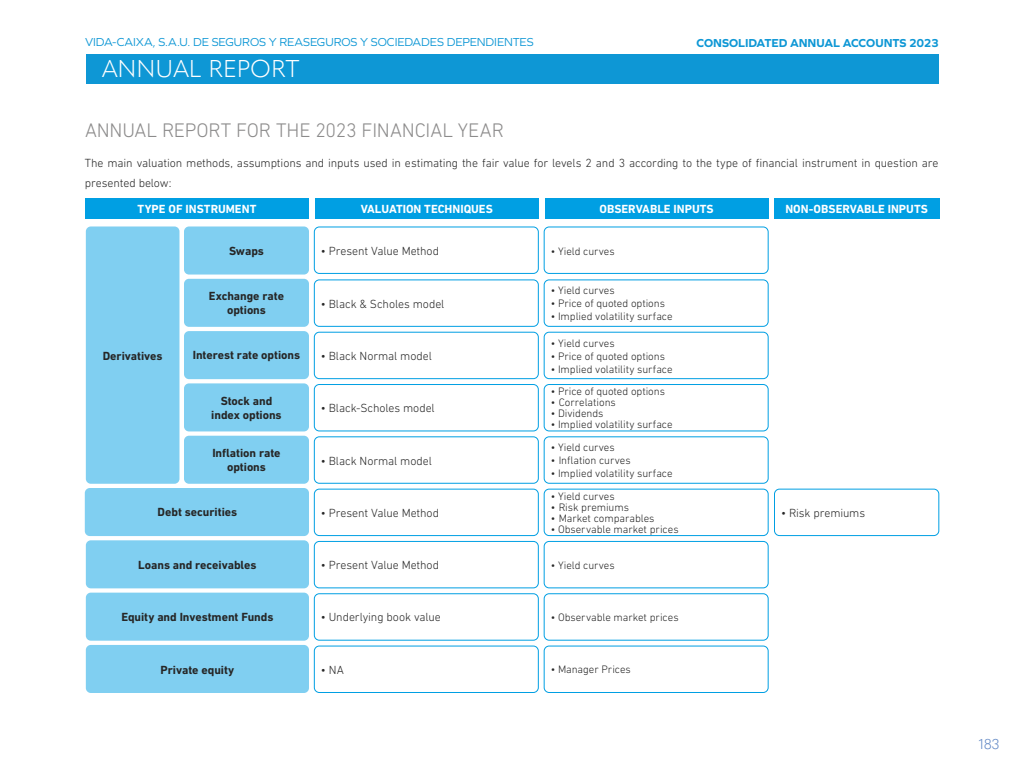
<style>
.page{position:relative;width:1024px;height:768px;background:#fff}
.page>*{position:absolute;margin:0;border:0;box-sizing:border-box;transform-origin:0 0}
.t1{font:300 24px "Quasimoda";color:#fff}
.t2{font:300 20px "DIN Next LT Pro";letter-spacing:-.01em;color:#8c8b8b}
.t3{font:300 14px "Quasimoda";color:#5982c2}
.t4{font:300 12px/20px "DIN Next LT Pro";letter-spacing:-.01em;color:#262626}
.t5{font:700 12px/14.4px "DIN Next LT Pro";letter-spacing:-.005em;color:#262626;text-align:center}
.t6{font:700 12px "DIN Next LT Pro";color:#fff}
.t7{font:12px "Graphie";letter-spacing:-.005em;color:#0e97d5}
.t8{font:700 12px "Graphie";letter-spacing:-.005em;color:#0e97d5}
.t9{font:300 11px "DIN Next LT Pro";letter-spacing:-.005em;color:#262626}
</style>
<div class="page">
<div style="left:86px;top:54px;width:853px;height:29px;background:#0e97d5"></div>
<div style="left:86px;top:645px;width:223px;height:48px;background:#80cff1;border-radius:5px"></div>
<div style="left:86px;top:593px;width:223px;height:48px;background:#80cff1;border-radius:5px"></div>
<div style="left:86px;top:540px;width:223px;height:48px;background:#80cff1;border-radius:5px"></div>
<div style="left:85px;top:488px;width:224px;height:48px;background:#80cff1;border-radius:5px"></div>
<div style="left:184px;top:436px;width:125px;height:48px;background:#80cff1;border-radius:5px"></div>
<div style="left:184px;top:383px;width:125px;height:48px;background:#80cff1;border-radius:5px"></div>
<div style="left:184px;top:331px;width:125px;height:48px;background:#80cff1;border-radius:5px"></div>
<div style="left:184px;top:279px;width:125px;height:48px;background:#80cff1;border-radius:5px"></div>
<div style="left:184px;top:226px;width:125px;height:49px;background:#80cff1;border-radius:5px"></div>
<div style="left:86px;top:226px;width:94px;height:258px;background:#80cff1;border-radius:5px"></div>
<div style="left:314px;top:226px;width:225px;height:48px;border:1px solid #009fe3;border-radius:5px"></div>
<div style="left:544px;top:226px;width:225px;height:48px;border:1px solid #009fe3;border-radius:5px"></div>
<div style="left:85px;top:198px;width:224px;height:20px;background:#009fe3"></div>
<div style="left:315px;top:198px;width:224px;height:20px;background:#009fe3"></div>
<div style="left:545px;top:198px;width:224px;height:20px;background:#009fe3"></div>
<div style="left:774px;top:198px;width:165px;height:20px;background:#009fe3"></div>
<div style="left:314px;top:279px;width:225px;height:48px;border:1px solid #009fe3;border-radius:5px"></div>
<div style="left:544px;top:279px;width:225px;height:48px;border:1px solid #009fe3;border-radius:5px"></div>
<div style="left:314px;top:332px;width:225px;height:47px;border:1px solid #009fe3;border-radius:5px"></div>
<div style="left:544px;top:332px;width:225px;height:47px;border:1px solid #009fe3;border-radius:5px"></div>
<div style="left:314px;top:384px;width:225px;height:47px;border:1px solid #009fe3;border-radius:5px"></div>
<div style="left:544px;top:384px;width:225px;height:47px;border:1px solid #009fe3;border-radius:5px"></div>
<div style="left:314px;top:436px;width:225px;height:48px;border:1px solid #009fe3;border-radius:5px"></div>
<div style="left:544px;top:436px;width:225px;height:48px;border:1px solid #009fe3;border-radius:5px"></div>
<div style="left:314px;top:489px;width:225px;height:47px;border:1px solid #009fe3;border-radius:5px"></div>
<div style="left:774px;top:489px;width:165px;height:47px;border:1px solid #009fe3;border-radius:5px"></div>
<div style="left:544px;top:489px;width:225px;height:47px;border:1px solid #009fe3;border-radius:5px"></div>
<div style="left:314px;top:541px;width:225px;height:47px;border:1px solid #009fe3;border-radius:5px"></div>
<div style="left:544px;top:541px;width:225px;height:47px;border:1px solid #009fe3;border-radius:5px"></div>
<div style="left:314px;top:593px;width:225px;height:48px;border:1px solid #009fe3;border-radius:5px"></div>
<div style="left:544px;top:593px;width:225px;height:48px;border:1px solid #009fe3;border-radius:5px"></div>
<div style="left:314px;top:646px;width:225px;height:47px;border:1px solid #009fe3;border-radius:5px"></div>
<div style="left:544px;top:646px;width:225px;height:47px;border:1px solid #009fe3;border-radius:5px"></div>
<p class="t7" style="left:85px;top:35px;width:450px">VIDA-CAIXA, S.A.U. DE SEGUROS Y REASEGUROS Y SOCIEDADES DEPENDIENTES</p>
<p class="t8" style="left:696px;top:35px;width:244px">CONSOLIDATED ANNUAL ACCOUNTS 2023</p>
<h1 class="t1" style="left:102px;top:51px;width:199px">ANNUAL REPORT</h1>
<h2 class="t2" style="left:85px;top:118px;width:421px">ANNUAL REPORT FOR THE 2023 FINANCIAL YEAR</h2>
<p class="t4" style="left:85px;top:153px;width:855px">The main valuation methods, assumptions and inputs used in estimating the fair value for levels 2 and 3 according to the type of financial instrument in question are presented below:</p>
<p class="t6" style="left:138px;top:202px;width:120px">TYPE OF INSTRUMENT</p>
<p class="t6" style="left:361px;top:202px;width:134px">VALUATION TECHNIQUES</p>
<p class="t6" style="left:600px;top:202px;width:116px">OBSERVABLE INPUTS</p>
<p class="t6" style="left:785px;top:202px;width:144px">NON-OBSERVABLE INPUTS</p>
<p class="t4" style="left:321px;top:241px;width:120px">• Present Value Method</p>
<p class="t9" style="left:551px;top:245px;width:66px">• Yield curves</p>
<p class="t5" style="left:229px;top:243px;width:36px">Swaps</p>
<p class="t5" style="left:209px;top:289px;width:77px">Exchange rate options</p>
<p class="t4" style="left:321px;top:293px;width:125px">• Black &amp; Scholes model</p>
<p class="t9" style="left:551px;top:284px;width:66px">• Yield curves</p>
<p class="t9" style="left:551px;top:297px;width:116px">• Price of quoted options</p>
<p class="t9" style="left:551px;top:310px;width:123px">• Implied volatility surface</p>
<p class="t5" style="left:103px;top:349px;width:61px">Derivatives</p>
<p class="t5" style="left:193px;top:348px;width:109px">Interest rate options</p>
<p class="t4" style="left:321px;top:346px;width:113px">• Black Normal model</p>
<p class="t9" style="left:551px;top:337px;width:66px">• Yield curves</p>
<p class="t9" style="left:551px;top:350px;width:116px">• Price of quoted options</p>
<p class="t9" style="left:551px;top:363px;width:123px">• Implied volatility surface</p>
<p class="t5" style="left:211px;top:393px;width:72px">Stock and index options</p>
<p class="t4" style="left:321px;top:398px;width:115px">• Black-Scholes model</p>
<p class="t9" style="left:551px;top:385px;width:116px">• Price of quoted options</p>
<p class="t9" style="left:551px;top:396px;width:67px">• Correlations</p>
<p class="t9" style="left:551px;top:407px;width:54px">• Dividends</p>
<p class="t9" style="left:551px;top:418px;width:123px">• Implied volatility surface</p>
<p class="t5" style="left:212px;top:446px;width:70px">Inflation rate options</p>
<p class="t4" style="left:321px;top:450px;width:113px">• Black Normal model</p>
<p class="t9" style="left:551px;top:441px;width:66px">• Yield curves</p>
<p class="t9" style="left:551px;top:454px;width:82px">• Inflation curves</p>
<p class="t9" style="left:551px;top:467px;width:123px">• Implied volatility surface</p>
<p class="t5" style="left:158px;top:505px;width:81px">Debt securities</p>
<p class="t9" style="left:551px;top:490px;width:66px">• Yield curves</p>
<p class="t9" style="left:551px;top:501px;width:80px">• Risk premiums</p>
<p class="t9" style="left:551px;top:512px;width:105px">• Market comparables</p>
<p class="t9" style="left:551px;top:523px;width:129px">• Observable market prices</p>
<p class="t4" style="left:321px;top:503px;width:120px">• Present Value Method</p>
<p class="t4" style="left:781px;top:503px;width:86px">• Risk premiums</p>
<p class="t5" style="left:138px;top:557px;width:120px">Loans and receivables</p>
<p class="t4" style="left:321px;top:555px;width:120px">• Present Value Method</p>
<p class="t9" style="left:551px;top:559px;width:66px">• Yield curves</p>
<p class="t5" style="left:121px;top:610px;width:154px">Equity and Investment Funds</p>
<p class="t4" style="left:321px;top:607px;width:122px">• Underlying book value</p>
<p class="t9" style="left:551px;top:611px;width:129px">• Observable market prices</p>
<p class="t5" style="left:161px;top:662px;width:75px">Private equity</p>
<p class="t4" style="left:321px;top:660px;width:25px">• NA</p>
<p class="t9" style="left:551px;top:663px;width:82px">• Manager Prices</p>
<p class="t3" style="left:979px;top:733px;width:22px">183</p>
</div>
